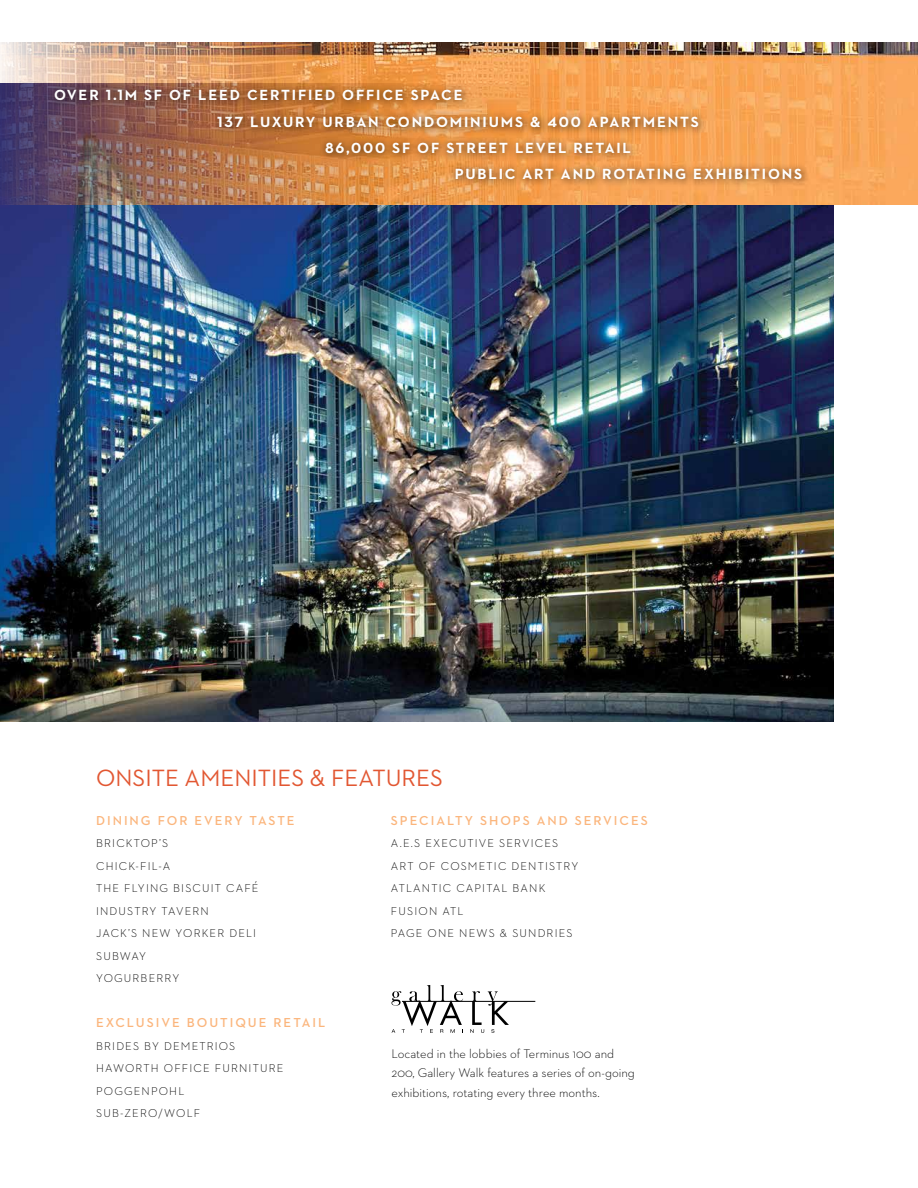
<style>
.page{position:relative;width:918px;height:1188px;background:#fff}
.page>*{position:absolute;margin:0;border:0;box-sizing:border-box;transform-origin:0 0}
.t1{font:24px "Neutraface 2 Text";color:#e25732}
.t2{font:700 15px/26px "Neutraface 2 Text";letter-spacing:.12em;color:#fff}
.t3{font:600 13.2px "Neutraface 2 Text";letter-spacing:.15em;color:#fbb57c}
.t4{font:300 12.75px/19.5px "Neutraface 2 Text";color:#000}
.t5{font:300 11.55px/22.5px "Neutraface 2 Text";letter-spacing:.1em;color:#000}
</style>
<div class="page">
<img style="left:0;top:204px;width:834px;height:517px">
<hr style="left:402px;top:1001px;width:133px;height:1px;background:#000">
<svg style="left:391px;top:985px;width:72px;height:48px"></svg>
<svg style="left:470px;top:991px;width:39px;height:42px"></svg>
<img style="left:0;top:42px;width:918px;height:162px">
<div style="left:212px;top:110px;width:495px;height:27px;background:#000;opacity:.75"></div>
<div style="left:319px;top:136px;width:320px;height:27px;background:#000;opacity:.75"></div>
<div style="left:48px;top:83px;width:423px;height:26px;background:#000;opacity:.75"></div>
<div style="left:448px;top:162px;width:362px;height:26px;background:#000;opacity:.75"></div>
<p class="t2" style="left:54px;top:82px;width:410px">OVER 1.1M SF OF LEED CERTIFIED OFFICE SPACE</p>
<p class="t2" style="left:325px;top:109px;width:375px;text-indent:-108px">137 LUXURY URBAN CONDOMINIUMS &amp; 400 APARTMENTS<br>86,000 SF OF STREET LEVEL RETAIL</p>
<p class="t2" style="left:455px;top:161px;width:349px">PUBLIC ART AND ROTATING EXHIBITIONS</p>
<h1 class="t1" style="left:96px;top:762px;width:348px">ONSITE AMENITIES &amp; FEATURES</h1>
<p class="t3" style="left:96px;top:812px;width:200px">DINING FOR EVERY TASTE</p>
<p class="t5" style="left:96px;top:832px;width:164px">BRICKTOP’S<br>CHICK-FIL-A<br>THE FLYING BISCUIT CAFÉ<br>INDUSTRY TAVERN<br>JACK’S NEW YORKER DELI<br>SUBWAY<br>YOGURBERRY</p>
<p class="t3" style="left:96px;top:1014px;width:231px">EXCLUSIVE BOUTIQUE RETAIL</p>
<p class="t5" style="left:96px;top:1035px;width:189px">BRIDES BY DEMETRIOS<br>HAWORTH OFFICE FURNITURE<br>POGGENPOHL<br>SUB-ZERO/WOLF</p>
<p class="t3" style="left:391px;top:812px;width:258px">SPECIALTY SHOPS AND SERVICES</p>
<p class="t5" style="left:391px;top:832px;width:189px">A.E.S EXECUTIVE SERVICES<br>ART OF COSMETIC DENTISTRY<br>ATLANTIC CAPITAL BANK<br>FUSION ATL<br>PAGE ONE NEWS &amp; SUNDRIES</p>
<p class="t4" style="left:392px;top:1043px;width:245px">Located in the lobbies of Terminus 100 and<br>200, Gallery Walk features a series of on-going exhibitions, rotating every three months.</p>
</div>
